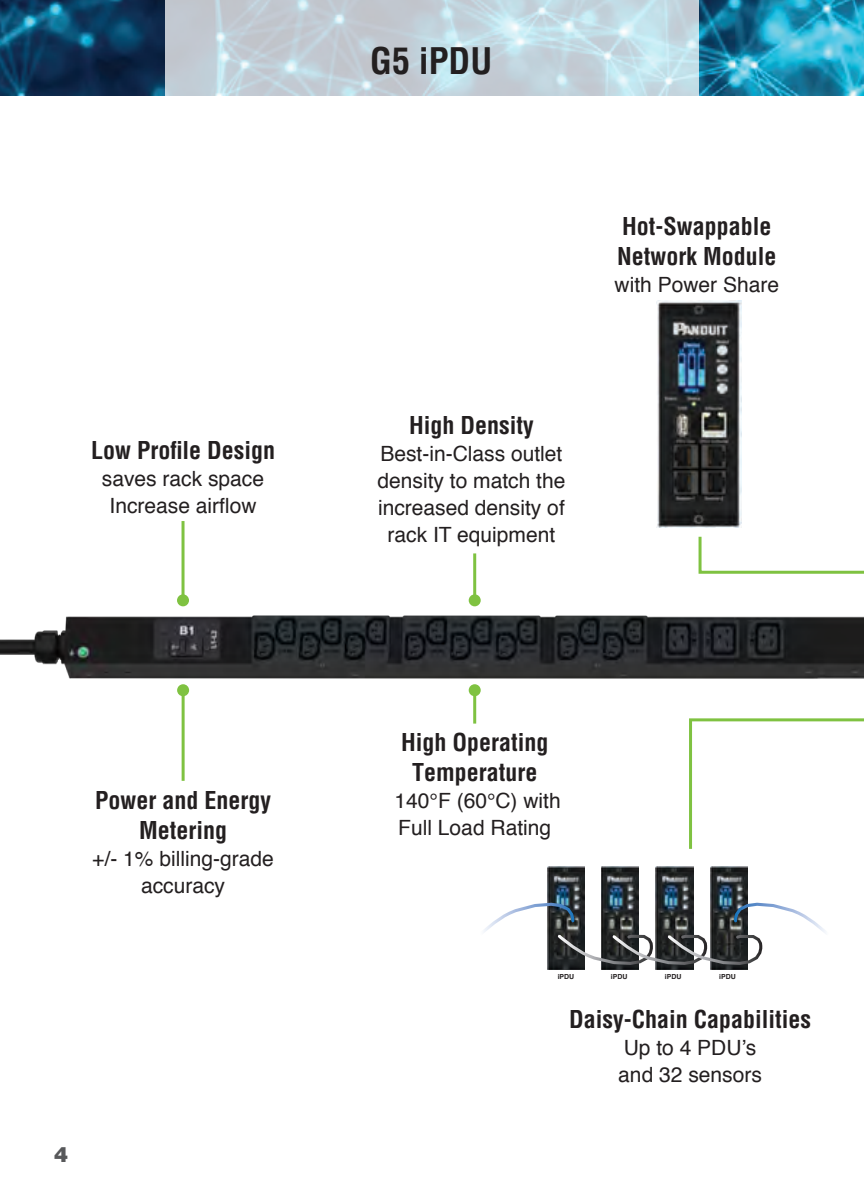
<style>
.page{position:relative;width:864px;height:1188px;background:#fff}
.page>*{position:absolute;margin:0;border:0;box-sizing:border-box;transform-origin:0 0}
.t1{font:700 condensed 35.7px "Helvetica";color:#231f20}
.head_8pt{font:700 condensed 24px/30px "Helvetica";color:#231f20;text-align:center}
.description_7pt{font:21px/27px "Helvetica";color:#231f20;text-align:center}
.t2{font:900 21px "Helvetica";color:#57585a}
.t3{font:700 6.9px "Helvetica";color:#231f20}
</style>
<div class="page">
<img style="left:0;top:0;width:864px;height:95px">
<svg style="left:165px;top:0;width:534px;height:96px;background:#c3d3dc"></svg>
<img style="left:0;top:542px;width:864px;height:190px">
<hr style="left:182px;top:521px;width:3px;height:79px;background:#7fc241">
<div style="left:177px;top:594px;width:12px;height:12px;background:#7fc241;border-radius:50%"></div>
<hr style="left:473px;top:553px;width:3px;height:47px;background:#7fc241">
<div style="left:469px;top:594px;width:12px;height:12px;background:#7fc241;border-radius:50%"></div>
<hr style="left:473px;top:690px;width:3px;height:34px;background:#7fc241">
<div style="left:469px;top:684px;width:12px;height:12px;background:#7fc241;border-radius:50%"></div>
<hr style="left:182px;top:690px;width:3px;height:91px;background:#7fc241">
<div style="left:177px;top:684px;width:12px;height:12px;background:#7fc241;border-radius:50%"></div>
<svg style="left:697px;top:536px;width:167px;height:67px"></svg>
<svg style="left:688px;top:687px;width:176px;height:162px"></svg>
<img style="left:657px;top:300px;width:84px;height:228px">
<img style="left:547px;top:867px;width:38px;height:26px">
<img style="left:601px;top:867px;width:38px;height:26px">
<img style="left:656px;top:867px;width:37px;height:26px">
<img style="left:710px;top:867px;width:38px;height:26px">
<svg style="left:484px;top:893px;width:341px;height:77px"></svg>
<p class="head_8pt" style="left:91px;top:435px;width:186px">Low Profile Design</p>
<p class="description_7pt" style="left:102px;top:466px;width:164px">saves rack space<br>Increase airflow</p>
<p class="head_8pt" style="left:95px;top:785px;width:177px">Power and Energy<br>Metering</p>
<p class="description_7pt" style="left:92px;top:846px;width:183px">+/- 1% billing-grade accuracy</p>
<p class="t2" style="left:54px;top:1141px;width:16px">4</p>
<p class="t1" style="left:370px;top:38px;width:124px">G5 iPDU</p>
<p class="head_8pt" style="left:409px;top:410px;width:126px">High Density</p>
<p class="description_7pt" style="left:378px;top:441px;width:189px">Best-in-Class outlet density to match the increased density of rack IT equipment</p>
<p class="head_8pt" style="left:617px;top:211px;width:161px;text-align:left">Hot-Swappable<br>Network Module</p>
<p class="description_7pt" style="left:615px;top:272px;width:166px">with Power Share</p>
<p class="head_8pt" style="left:401px;top:728px;width:149px">High Operating<br>Temperature</p>
<p class="description_7pt" style="left:395px;top:788px;width:168px;text-align:left">140°F (60°C) with<br>Full Load Rating</p>
<p class="t3" style="left:558px;top:971px;width:18px">iPDU</p>
<p class="t3" style="left:611px;top:971px;width:18px">iPDU</p>
<p class="t3" style="left:665px;top:971px;width:18px">iPDU</p>
<p class="t3" style="left:719px;top:971px;width:18px">iPDU</p>
<p class="head_8pt" style="left:569px;top:1004px;width:244px">Daisy-Chain Capabilities</p>
<p class="description_7pt" style="left:624px;top:1035px;width:134px">Up to 4 PDU’s</p>
<p class="description_7pt" style="left:618px;top:1062px;width:145px">and 32 sensors</p>
</div>
